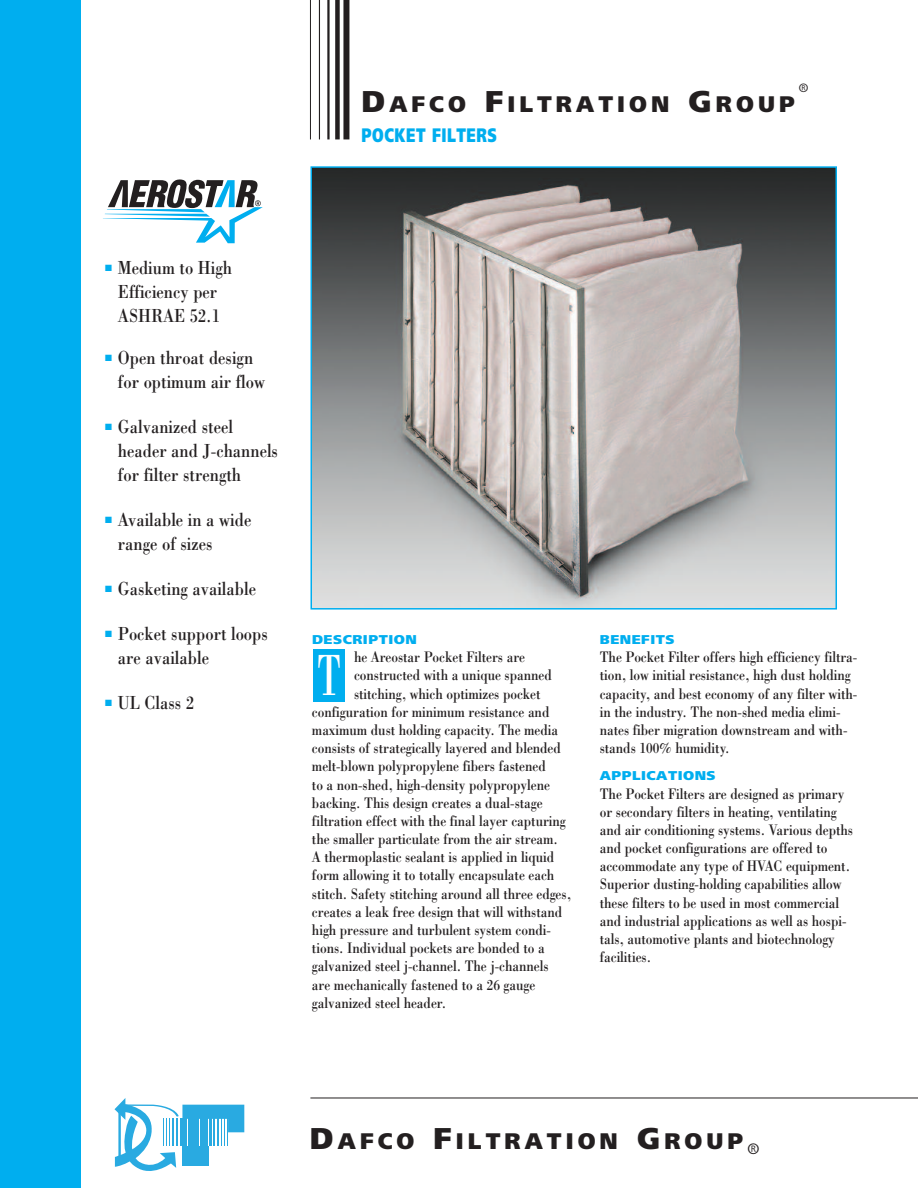
<style>
.page{position:relative;width:918px;height:1188px;background:#fff}
.page>*{position:absolute;margin:0;border:0;box-sizing:border-box;transform-origin:0 0}
.t1{font:60px "Bodoni";color:#fff;scale:.6 1}
.t2{font:900 22.5px "Weissach";letter-spacing:.18em;color:#231f20}
.t3{font:19.5px/24px "Bodoni";color:#231f20;scale:.85 1}
.t4{font:900 19.5px "Weissach";letter-spacing:.035em;color:#00aeef;scale:.75 1}
.t5{font:15.75px/18.1px "Bodoni";letter-spacing:-.005em;color:#231f20;scale:.85 1}
.t6{font:900 12.75px "Weissach";letter-spacing:.035em;color:#00aeef;scale:1.1 1}
.t7{font:12px "Weissach";color:#231f20}
.s1{font-size:30px}
</style>
<div class="page">
<img style="left:313px;top:169px;width:521px;height:438px">
<div style="left:310px;top:166px;width:527px;height:444px;border:2px solid #00aeef"></div>
<div style="left:314px;top:650px;width:31px;height:52px;background:#00aeef"></div>
<div style="left:0;top:0;width:81px;height:1188px;background:#00aeef"></div>
<hr style="left:310px;top:0;width:1px;height:139px;background:#231f20">
<hr style="left:319px;top:0;width:1px;height:139px;background:#231f20">
<hr style="left:327px;top:0;width:3px;height:139px;background:#231f20">
<div style="left:335px;top:0;width:5px;height:139px;background:#231f20"></div>
<div style="left:343px;top:0;width:6px;height:139px;background:#231f20"></div>
<svg style="left:103px;top:179px;width:160px;height:64px"></svg>
<hr style="left:310px;top:1098px;width:608px;height:1px;background:#231f20">
<svg style="left:115px;top:1098px;width:129px;height:73px"></svg>
<p class="t7" style="left:799px;top:81px;width:11px">®</p>
<h2 class="t2" style="left:361px;top:91px;width:435px"><span class="s1">D</span>AFCO <span class="s1">F</span>ILTRATION <span class="s1">G</span>ROUP</h2>
<p class="t4" style="left:361px;top:123px;width:182px">POCKET FILTERS</p>
<p class="t3" style="left:105px;top:255px;width:151px;text-align:center"><sup>■</sup> Medium to High<br>Efficiency per<br>ASHRAE 52.1</p>
<p class="t3" style="left:118px;top:345px;width:175px;text-indent:-13px"><sup>■</sup> Open throat design for optimum air flow</p>
<p class="t3" style="left:118px;top:414px;width:190px;text-indent:-13px"><sup>■</sup> Galvanized steel header and J-channels for filter strength</p>
<p class="t3" style="left:118px;top:507px;width:158px;text-indent:-13px"><sup>■</sup> Available in a wide range of sizes</p>
<p class="t3" style="left:105px;top:576px;width:179px"><sup>■</sup> Gasketing available</p>
<p class="t3" style="left:118px;top:621px;width:178px;text-indent:-13px"><sup>■</sup> Pocket support loops are available</p>
<p class="t3" style="left:105px;top:690px;width:107px"><sup>■</sup> UL Class 2</p>
<p class="t6" style="left:312px;top:632px;width:97px">DESCRIPTION</p>
<p class="t5" style="left:354px;top:648px;width:203px">he Areostar Pocket Filters are</p>
<p class="t5" style="left:354px;top:666px;width:234px">constructed with a unique spanned</p>
<p class="t5" style="left:354px;top:684px;width:221px">stitching, which optimizes pocket</p>
<p class="t5" style="left:312px;top:702px;width:281px">configuration for minimum resistance and</p>
<p class="t5" style="left:312px;top:720px;width:291px">maximum dust holding capacity. The media</p>
<p class="t5" style="left:312px;top:739px;width:294px">consists of strategically layered and blended</p>
<p class="t5" style="left:312px;top:757px;width:277px">melt-blown polypropylene fibers fastened</p>
<p class="t5" style="left:312px;top:775px;width:282px">to a non-shed, high-density polypropylene</p>
<p class="t5" style="left:312px;top:793px;width:273px">backing. This design creates a dual-stage</p>
<p class="t5" style="left:312px;top:811px;width:300px">filtration effect with the final layer capturing</p>
<p class="t5" style="left:312px;top:830px;width:291px">the smaller particulate from the air stream.</p>
<p class="t5" style="left:312px;top:848px;width:287px">A thermoplastic sealant is applied in liquid</p>
<p class="t5" style="left:312px;top:866px;width:287px">form allowing it to totally encapsulate each</p>
<p class="t5" style="left:312px;top:884px;width:306px">stitch. Safety stitching around all three edges,</p>
<p class="t5" style="left:312px;top:902px;width:296px">creates a leak free design that will withstand</p>
<p class="t5" style="left:312px;top:920px;width:283px">high pressure and turbulent system condi-</p>
<p class="t5" style="left:312px;top:939px;width:275px">tions. Individual pockets are bonded to a</p>
<p class="t5" style="left:312px;top:957px;width:280px">galvanized steel j-channel. The j-channels</p>
<p class="t5" style="left:312px;top:975px;width:264px">are mechanically fastened to a 26 gauge</p>
<p class="t5" style="left:312px;top:993px;width:159px">galvanized steel header.</p>
<h1 class="t1" style="left:317px;top:639px;width:42px">T</h1>
<p class="t6" style="left:600px;top:632px;width:69px">BENEFITS</p>
<p class="t5" style="left:600px;top:648px;width:305px">The Pocket Filter offers high efficiency filtra&shy;tion, low initial resistance, high dust holding capacity, and best economy of any filter with&shy;in the industry. The non-shed media elimi&shy;nates fiber migration downstream and with&shy;stands 100% humidity.</p>
<p class="t6" style="left:600px;top:768px;width:107px">APPLICATIONS</p>
<p class="t5" style="left:600px;top:784px;width:300px">The Pocket Filters are designed as primary or secondary filters in heating, ventilating and air conditioning systems. Various depths and pocket configurations are offered to accommodate any type of HVAC equipment.<br>Superior dusting-holding capabilities allow these filters to be used in most commercial and industrial applications as well as hospi&shy;tals, automotive plants and biotechnology facilities.</p>
<h2 class="t2" style="left:310px;top:1128px;width:451px"><span class="s1">D</span>AFCO <span class="s1">F</span>ILTRATION <span class="s1">G</span>ROUP<sub>®</sub></h2>
</div>
